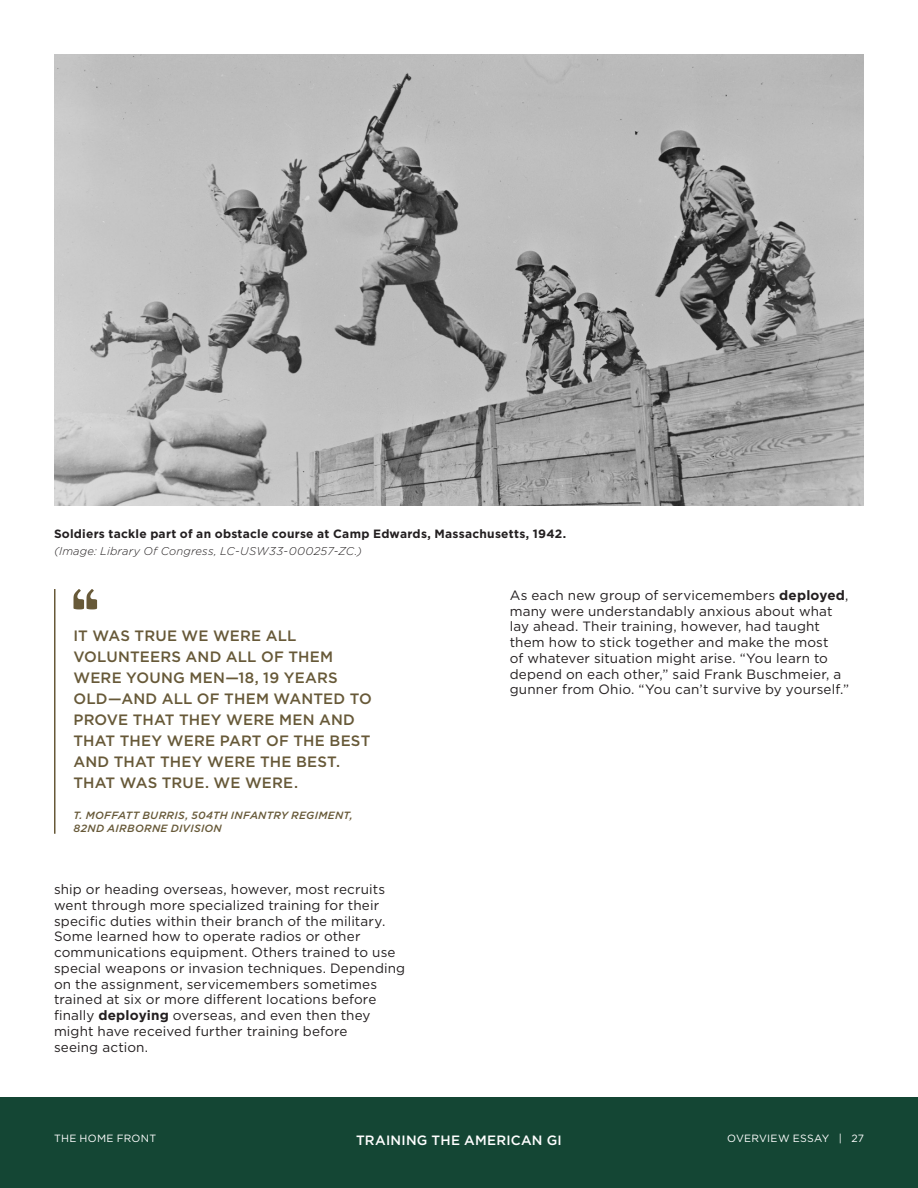
<style>
.page{position:relative;width:918px;height:1188px;background:#fff}
.page>*{position:absolute;margin:0;border:0;box-sizing:border-box;transform-origin:0 0}
.t1{font:500 15px/21px "Gotham";letter-spacing:.01em;color:#675938}
.t2{font:13.5px/15.8px "Gotham";letter-spacing:.01em;color:#231f20}
.t3{font:500 13.5px "Gotham";letter-spacing:.02em;color:#fff}
.t4{font:700 12px "Gotham";letter-spacing:.02em;color:#231f20}
.t5{font:italic 300 11.25px "Gotham";letter-spacing:.02em;color:#231f20}
.t6{font:italic 500 10.5px/12.6px "Gotham";letter-spacing:.03em;color:#675938}
.t7{font:10.5px "Gotham";letter-spacing:.02em;color:#fff}
.s1{font-weight:700}
</style>
<div class="page">
<div style="left:0;top:1097px;width:918px;height:91px;background:#144634"></div>
<img style="left:54px;top:54px;width:810px;height:451px">
<svg style="left:74px;top:589px;width:23px;height:20px"></svg>
<hr style="left:54px;top:589px;width:2px;height:245px;background:#675938">
<p class="t4" style="left:54px;top:526px;width:514px">Soldiers tackle part of an obstacle course at Camp Edwards, Massachusetts, 1942.</p>
<p class="t5" style="left:54px;top:544px;width:310px">(Image: Library Of Congress, LC-USW33-000257-ZC.)</p>
<p class="t1" style="left:74px;top:625px;width:300px">IT WAS TRUE WE WERE ALL<br>VOLUNTEERS AND ALL OF THEM<br>WERE YOUNG MEN—18, 19 YEARS<br>OLD—AND ALL OF THEM WANTED TO<br>PROVE THAT THEY WERE MEN AND<br>THAT THEY WERE PART OF THE BEST<br>AND THAT THEY WERE THE BEST.<br>THAT WAS TRUE. WE WERE.</p>
<p class="t6" style="left:74px;top:809px;width:281px">T. MOFFATT BURRIS, 504TH INFANTRY REGIMENT,<br>82ND AIRBORNE DIVISION</p>
<p class="t2" style="left:54px;top:881px;width:353px">ship or heading overseas, however, most recruits went through more specialized training for their specific duties within their branch of the military.<br>Some learned how to operate radios or other communications equipment. Others trained to use special weapons or invasion techniques. Depending on the assignment, servicemembers sometimes trained at six or more different locations before finally <span class="s1">deploying</span> overseas, and even then they might have received further training before<br>seeing action.</p>
<p class="t2" style="left:510px;top:587px;width:341px">As each new group of servicemembers <span class="s1">deployed</span>, many were understandably anxious about what lay ahead. Their training, however, had taught them how to stick together and make the most<br>of whatever situation might arise. “You learn to depend on each other,” said Frank Buschmeier, a gunner from Ohio. “You can’t survive by yourself.”</p>
<p class="t7" style="left:54px;top:1132px;width:104px">THE HOME FRONT</p>
<p class="t7" style="left:727px;top:1132px;width:138px">OVERVIEW ESSAY | 27</p>
<p class="t3" style="left:356px;top:1131px;width:207px">TRAINING THE AMERICAN GI</p>
</div>
